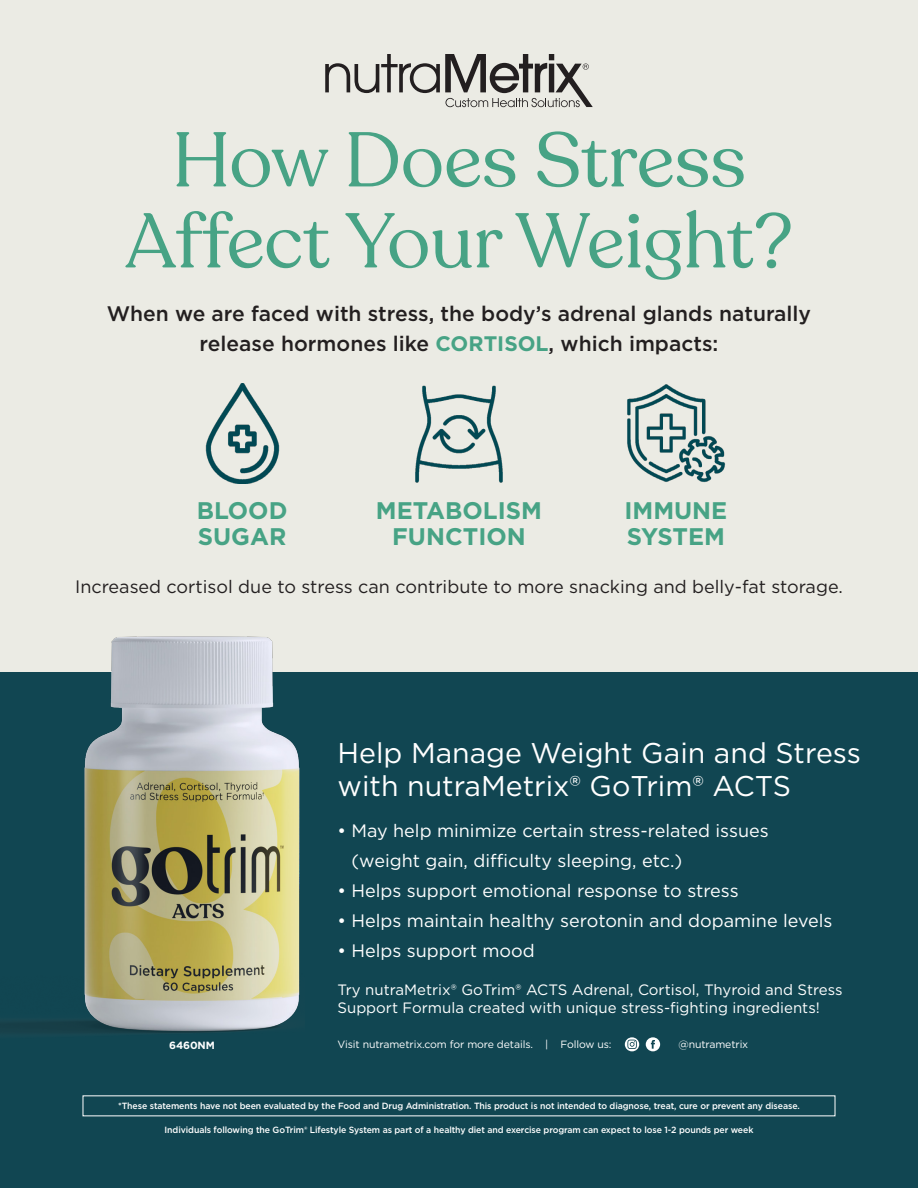
<style>
.page{position:relative;width:918px;height:1188px;background:#fff}
.page>*{position:absolute;margin:0;border:0;box-sizing:border-box;transform-origin:0 0}
.t1{font:76.5px "Recoleta";color:#47a385}
.t2{font:28.5px/33px "Gotham";color:#fff}
.t3{font:700 24px "Gotham";color:#47a385}
.t4{font:500 21px/30px "Gotham";color:#231f20;text-align:center}
.t5{font:18px/30px "Gotham";color:#fff}
.t6{font:18px "Gotham";color:#231f20}
.t7{font:15px/18px "Gotham";color:#fff}
.t8{font:10.5px "Gotham";letter-spacing:-.01em;color:#fff}
.t9{font:700 10.5px "Gotham";letter-spacing:-.01em;color:#fff}
.t10{font:500 9px "Gotham";letter-spacing:-.01em;color:#fff}
.s1{font-weight:700;color:#47a385}
</style>
<div class="page">
<div style="left:0;top:0;width:918px;height:1161px;background:#ebebe4"></div>
<div style="left:0;top:672px;width:918px;height:516px;background:#114652"></div>
<img style="left:0;top:636px;width:300px;height:397px">
<img style="left:205px;top:384px;width:75px;height:100px">
<img style="left:415px;top:385px;width:88px;height:98px">
<img style="left:627px;top:384px;width:99px;height:99px">
<svg style="left:325px;top:54px;width:268px;height:53px"></svg>
<svg style="left:646px;top:1037px;width:14px;height:14px"></svg>
<svg style="left:625px;top:1037px;width:14px;height:14px"></svg>
<p class="t1" style="left:172px;top:113px;width:576px">How Does Stress</p>
<p class="t1" style="left:125px;top:194px;width:670px">Affect Your Weight?</p>
<p class="t4" style="left:107px;top:298px;width:706px">When we are faced with stress, the body’s adrenal glands naturally release hormones like <span class="s1">CORTISOL</span>, which impacts:</p>
<p class="t3" style="left:197px;top:495px;width:92px">BLOOD</p>
<p class="t3" style="left:198px;top:520px;width:90px">SUGAR</p>
<p class="t3" style="left:376px;top:495px;width:168px">METABOLISM</p>
<p class="t3" style="left:392px;top:520px;width:135px">FUNCTION</p>
<p class="t3" style="left:624px;top:495px;width:104px">IMMUNE</p>
<p class="t3" style="left:627px;top:520px;width:100px">SYSTEM</p>
<p class="t6" style="left:75px;top:575px;width:769px">Increased cortisol due to stress can contribute to more snacking and belly-fat storage.</p>
<p class="t2" style="left:338px;top:735px;width:525px">Help Manage Weight Gain and Stress with nutraMetrix® GoTrim® ACTS</p>
<p class="t5" style="left:352px;top:815px;width:419px;text-indent:-14px">• May help minimize certain stress-related issues (weight gain, difficulty sleeping, etc.)</p>
<p class="t5" style="left:338px;top:875px;width:403px">• Helps support emotional response to stress</p>
<p class="t5" style="left:338px;top:905px;width:496px">• Helps maintain healthy serotonin and dopamine levels</p>
<p class="t5" style="left:338px;top:935px;width:199px">• Helps support mood</p>
<p class="t7" style="left:338px;top:980px;width:507px">Try nutraMetrix® GoTrim® ACTS Adrenal, Cortisol, Thyroid and Stress<br>Support Formula created with unique stress-fighting ingredients!</p>
<p class="t9" style="left:169px;top:1038px;width:47px">6460NM</p>
<p class="t8" style="left:338px;top:1038px;width:276px">Visit nutrametrix.com for more details. | Follow us:</p>
<p class="t8" style="left:678px;top:1038px;width:71px">@nutrametrix</p>
<p class="t10" style="left:118px;top:1100px;width:683px">*These statements have not been evaluated by the Food and Drug Administration. This product is not intended to diagnose, treat, cure or prevent any disease.</p>
<p class="t10" style="left:165px;top:1123px;width:590px">Individuals following the GoTrim® Lifestyle System as part of a healthy diet and exercise program can expect to lose 1-2 pounds per week</p>
</div>
